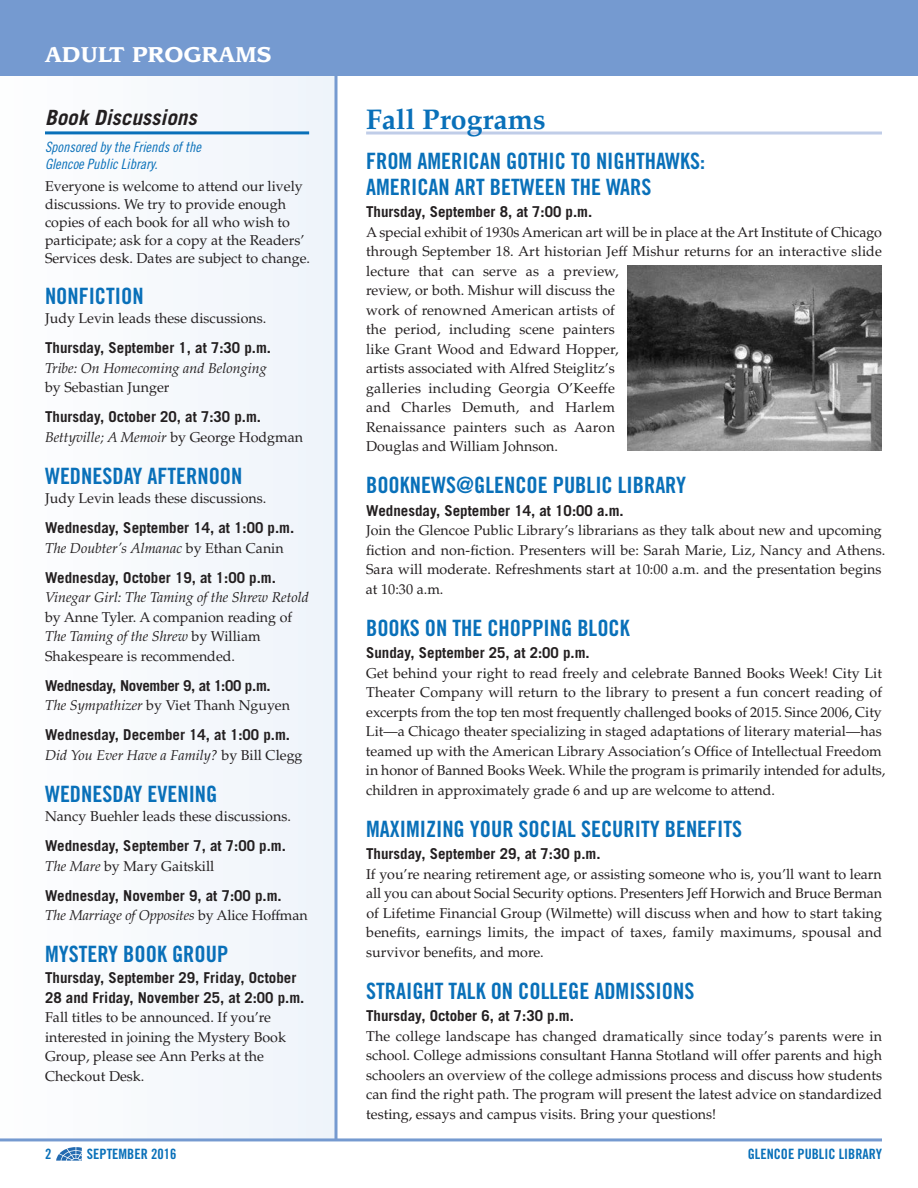
<style>
.page{position:relative;width:918px;height:1188px;background:#fff}
.page>*{position:absolute;margin:0;border:0;box-sizing:border-box;transform-origin:0 0}
.t1{font:700 28.5px "Palatino";color:#0970b9}
.t2{font:22.5px/25.5px "Trade Gothic Bold Cond Twenty";color:#0970b9}
.t3{font:italic 700 21px "Trade Gothic";color:#231f20}
.t4{font:700 21px "Leawood";letter-spacing:.01em;color:#fff}
.t5{font:700 15px/19.5px "Trade Gothic";color:#231f20}
.t6{font:700 15px "Trade Gothic";letter-spacing:-.02em;color:#231f20}
.t7{font:14.25px/19.5px "Palatino";color:#231f20}
.t8{font:italic 14.25px "Palatino";color:#231f20}
.t9{font:14.25px/16.5px "Trade Gothic Cond Eighteen Obl";color:#0970b9}
.t10{font:14.25px "Trade Gothic Bold Cond Twenty";color:#0970b9}
.s1{font-style:normal}
.s2{font-style:italic}
</style>
<div class="page">
<div style="left:0;top:4px;width:336px;height:1134px;background:#f6f9fc"></div>
<svg style="left:334px;top:76px;width:4px;height:1062px;background:#95b1da"></svg>
<div style="left:0;top:0;width:918px;height:76px;background:#759ad0"></div>
<hr style="left:0;top:1138px;width:882px;height:3px;background:#759ad0">
<svg style="left:56px;top:1147px;width:26px;height:13px"></svg>
<hr style="left:45px;top:131px;width:264px;height:3px;background:#0970b9">
<hr style="left:366px;top:132px;width:516px;height:3px;background:#c0cde8">
<img style="left:627px;top:265px;width:255px;height:186px">
<h3 class="t4" style="left:45px;top:45px;width:228px">ADULT PROGRAMS</h3>
<h3 class="t3" style="left:45px;top:110px;width:153px">Book Discussions</h3>
<p class="t9" style="left:45px;top:140px;width:157px">Sponsored by the Friends of the<br>Glencoe Public Library.</p>
<p class="t7" style="left:45px;top:179px;width:267px;line-height:18px">Everyone is welcome to attend our lively discussions. We try to provide enough copies of each book for all who wish to participate; ask for a copy at the Readers’ Services desk. Dates are subject to change.</p>
<h2 class="t2" style="left:45px;top:285px;width:100px">NONFICTION</h2>
<p class="t7" style="left:45px;top:310px;width:223px">Judy Levin leads these discussions.</p>
<p class="t5" style="left:45px;top:340px;width:228px">Thursday, September 1, at 7:30 p.m.</p>
<p class="t8" style="left:45px;top:362px;width:223px">Tribe: On Homecoming and Belonging</p>
<p class="t7" style="left:45px;top:379px;width:126px">by Sebastian Junger</p>
<p class="t5" style="left:45px;top:409px;width:218px">Thursday, October 20, at 7:30 p.m.</p>
<p class="t8" style="left:45px;top:431px;width:260px">Bettyville; A Memoir <span class="s1">by George Hodgman</span></p>
<h2 class="t2" style="left:45px;top:465px;width:199px">WEDNESDAY AFTERNOON</h2>
<p class="t7" style="left:45px;top:490px;width:223px">Judy Levin leads these discussions.</p>
<p class="t5" style="left:45px;top:520px;width:251px">Wednesday, September 14, at 1:00 p.m.</p>
<p class="t8" style="left:45px;top:542px;width:240px">The Doubter’s Almanac <span class="s1">by Ethan Canin</span></p>
<p class="t5" style="left:45px;top:569px;width:232px">Wednesday, October 19, at 1:00 p.m.</p>
<p class="t8" style="left:45px;top:592px;width:265px">Vinegar Girl: The Taming of the Shrew Retold</p>
<p class="t7" style="left:45px;top:609px;width:249px">by Anne Tyler. A companion reading of<br><span class="s2">The Taming of the Shrew</span> by William<br>Shakespeare is recommended.</p>
<p class="t6" style="left:45px;top:680px;width:227px">Wednesday, November 9, at 1:00 p.m.</p>
<p class="t7" style="left:45px;top:697px;width:247px"><span class="s2">The Sympathizer</span> by Viet Thanh Nguyen</p>
<p class="t5" style="left:45px;top:727px;width:247px">Wednesday, December 14, at 1:00 p.m.</p>
<p class="t8" style="left:45px;top:749px;width:259px">Did You Ever Have a Family? <span class="s1">by Bill Clegg</span></p>
<h2 class="t2" style="left:45px;top:783px;width:174px">WEDNESDAY EVENING</h2>
<p class="t7" style="left:45px;top:808px;width:247px">Nancy Buehler leads these discussions.</p>
<p class="t5" style="left:45px;top:838px;width:242px">Wednesday, September 7, at 7:00 p.m.</p>
<p class="t7" style="left:45px;top:858px;width:171px"><span class="s2">The Mare</span> by Mary Gaitskill</p>
<p class="t5" style="left:45px;top:887px;width:238px">Wednesday, November 9, at 7:00 p.m.</p>
<p class="t8" style="left:45px;top:910px;width:264px">The Marriage of Opposites <span class="s1">by Alice Hoffman</span></p>
<h2 class="t2" style="left:45px;top:943px;width:185px">MYSTERY BOOK GROUP</h2>
<p class="t5" style="left:45px;top:970px;width:261px">Thursday, September 29, Friday, October<br>28 and Friday, November 25, at 2:00 p.m.</p>
<p class="t7" style="left:45px;top:1009px;width:242px">Fall titles to be announced. If you’re interested in joining the Mystery Book<br>Group, please see Ann Perks at the<br>Checkout Desk.</p>
<h1 class="t1" style="left:366px;top:108px;width:181px">Fall Programs</h1>
<h2 class="t2" style="left:366px;top:150px;width:341px">FROM AMERICAN GOTHIC TO NIGHTHAWKS:<br>AMERICAN ART BETWEEN THE WARS</h2>
<p class="t5" style="left:366px;top:203px;width:228px">Thursday, September 8, at 7:00 p.m.</p>
<p class="t7" style="left:366px;top:224px;width:517px">A special exhibit of 1930s American art will be in place at the Art Institute of Chicago through September 18. Art historian Jeff Mishur returns for an interactive slide lecture that can serve as a preview,<br>review, or both. Mishur will discuss the<br>work of renowned American artists of<br>the period, including scene painters<br>like Grant Wood and Edward Hopper,<br>artists associated with Alfred Steiglitz’s<br>galleries including Georgia O’Keeffe<br>and Charles Demuth, and Harlem<br>Renaissance painters such as Aaron<br>Douglas and William Johnson.</p>
<h2 class="t2" style="left:366px;top:474px;width:322px">BOOKNEWS@GLENCOE PUBLIC LIBRARY</h2>
<p class="t5" style="left:366px;top:502px;width:259px">Wednesday, September 14, at 10:00 a.m.</p>
<p class="t7" style="left:366px;top:522px;width:521px">Join the Glencoe Public Library’s librarians as they talk about new and upcoming fiction and non-fiction. Presenters will be: Sarah Marie, Liz, Nancy and Athens.<br>Sara will moderate. Refreshments start at 10:00 a.m. and the presentation begins at 10:30 a.m.</p>
<h2 class="t2" style="left:366px;top:617px;width:265px">BOOKS ON THE CHOPPING BLOCK</h2>
<p class="t5" style="left:366px;top:644px;width:225px">Sunday, September 25, at 2:00 p.m.</p>
<p class="t7" style="left:366px;top:665px;width:521px">Get behind your right to read freely and celebrate Banned Books Week! City Lit Theater Company will return to the library to present a fun concert reading of excerpts from the top ten most frequently challenged books of 2015. Since 2006, City Lit—a Chicago theater specializing in staged adaptations of literary material—has teamed up with the American Library Association’s Office of Intellectual Freedom in honor of Banned Books Week. While the program is primarily intended for adults, children in approximately grade 6 and up are welcome to attend.</p>
<h2 class="t2" style="left:366px;top:818px;width:378px">MAXIMIZING YOUR SOCIAL SECURITY BENEFITS</h2>
<p class="t5" style="left:366px;top:845px;width:236px">Thursday, September 29, at 7:30 p.m.</p>
<p class="t7" style="left:366px;top:866px;width:518px;text-align:justify">If you’re nearing retirement age, or assisting someone who is, you’ll want to learn all you can about Social Security options. Presenters Jeff Horwich and Bruce Berman of Lifetime Financial Group (Wilmette) will discuss when and how to start taking benefits, earnings limits, the impact of taxes, family maximums, spousal and survivor benefits, and more.</p>
<h2 class="t2" style="left:366px;top:980px;width:330px">STRAIGHT TALK ON COLLEGE ADMISSIONS</h2>
<p class="t5" style="left:366px;top:1007px;width:209px">Thursday, October 6, at 7:30 p.m.</p>
<p class="t7" style="left:366px;top:1028px;width:518px;text-align:justify">The college landscape has changed dramatically since today’s parents were in school. College admissions consultant Hanna Stotland will offer parents and high schoolers an overview of the college admissions process and discuss how students can find the right path. The program will present the latest advice on standardized testing, essays and campus visits. Bring your questions!</p>
<p class="t10" style="left:45px;top:1149px;width:8px">2</p>
<p class="t10" style="left:87px;top:1149px;width:91px">SEPTEMBER 2016</p>
<p class="t10" style="left:748px;top:1149px;width:136px">GLENCOE PUBLIC LIBRARY</p>
</div>
